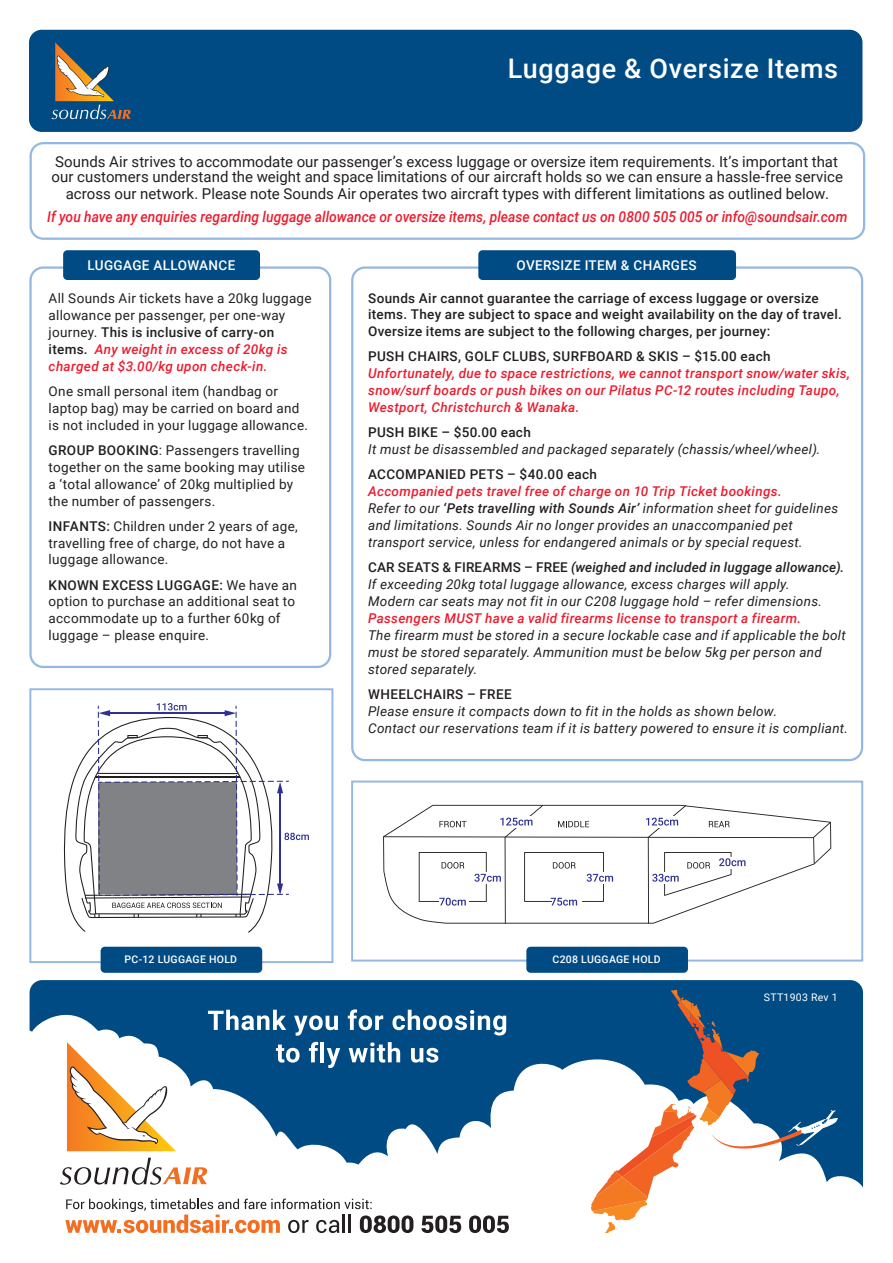
<style>
.page{position:relative;width:893px;height:1263px;background:#fff}
.page>*{position:absolute;margin:0;border:0;box-sizing:border-box;transform-origin:0 0}
.t1{font:500 27px "Roboto";letter-spacing:.025em;color:#fff}
.t2{font:15px/15px "Roboto";color:#231f20}
.t3{font:italic 500 15px "Roboto";letter-spacing:.005em;color:#ee1b2d;scale:.92 1}
.t4{font:italic 13.5px/17px "Roboto";letter-spacing:.02em;color:#231f20}
.t5{font:13.5px/17px "Roboto";letter-spacing:.02em;color:#231f20}
.t6{font:500 13.5px/17px "Roboto";letter-spacing:.025em;color:#231f20}
.t7{font:italic 500 13.5px/17px "Roboto";letter-spacing:.025em;color:#ee1b2d}
.t8{font:500 13.5px "Roboto";letter-spacing:.025em;color:#fff}
.t9{font:500 10.5px "Roboto";letter-spacing:.025em;color:#fff}
.t10{font:10.5px "Roboto";letter-spacing:.025em;color:#fff}
.s1{font-weight:500}
.s2{font-weight:500;font-style:italic;color:#ee1b2d}
.s3{font-weight:500;color:#ee1b2d}
.s4{font-weight:500;font-style:normal}
</style>
<div class="page">
<div style="left:29px;top:30px;width:833px;height:102px;background:#014b84;border-radius:13px"></div>
<svg style="left:51px;top:43px;width:80px;height:76px"></svg>
<div style="left:30px;top:980px;width:833px;height:249px;background:#014b84;border-radius:13px"></div>
<svg style="left:29px;top:1001px;width:835px;height:233px;fill:#fff"></svg>
<svg style="left:591px;top:989px;width:247px;height:244px"></svg>
<svg style="left:60px;top:1158px;width:148px;height:27px;background:#dfd3cc"></svg>
<svg style="left:67px;top:1042px;width:109px;height:109px;background:#ebcca8"></svg>
<svg style="left:421px;top:1215px;width:40px;height:18px"></svg>
<svg style="left:469px;top:1215px;width:40px;height:18px"></svg>
<svg style="left:65px;top:1198px;width:348px;height:35px;background:#ddcac0"></svg>
<svg style="left:208px;top:1010px;width:78px;height:20px"></svg>
<svg style="left:294px;top:1015px;width:44px;height:21px"></svg>
<svg style="left:348px;top:1009px;width:35px;height:21px"></svg>
<svg style="left:392px;top:1010px;width:114px;height:25px"></svg>
<svg style="left:276px;top:1044px;width:24px;height:18px"></svg>
<svg style="left:309px;top:1042px;width:9px;height:20px"></svg>
<hr style="left:321px;top:1042px;width:3px;height:20px;background:#fff">
<svg style="left:327px;top:1048px;width:13px;height:20px"></svg>
<svg style="left:349px;top:1042px;width:51px;height:20px"></svg>
<svg style="left:411px;top:1048px;width:27px;height:14px"></svg>
<div style="left:351px;top:266px;width:512px;height:495px;border:2px solid #94b8e1;border-radius:13px"></div>
<div style="left:29px;top:266px;width:302px;height:402px;border:2px solid #94b8e1;border-radius:13px"></div>
<div style="left:30px;top:142px;width:835px;height:98px;border:2px solid #94b8e1;border-radius:13px"></div>
<div style="left:63px;top:250px;width:197px;height:30px;background:#014b84;border-radius:4px"></div>
<div style="left:478px;top:250px;width:258px;height:30px;background:#014b84;border-radius:4px"></div>
<svg style="left:384px;top:805px;width:447px;height:119px"></svg>
<div style="left:351px;top:780px;width:512px;height:181px;border:2px solid #94b8e1"></div>
<div style="left:526px;top:947px;width:162px;height:26px;background:#014b84;border-radius:4px"></div>
<svg style="left:63px;top:775px;width:198px;height:158px"></svg>
<svg style="left:75px;top:703px;width:234px;height:215px"></svg>
<div style="left:29px;top:688px;width:304px;height:275px;border:2px solid #94b8e1"></div>
<div style="left:101px;top:947px;width:161px;height:26px;background:#014b84;border-radius:4px"></div>
<h1 class="t1" style="left:508px;top:49px;width:332px">Luggage &amp; Oversize Items</h1>
<p class="t2" style="left:52px;top:153px;width:793px">Sounds Air strives to accommodate our passenger’s excess luggage or oversize item requirements. It’s important that our customers understand the weight and space limitations of our aircraft holds so we can ensure a hassle-free service</p>
<p class="t2" style="left:66px;top:185px;width:765px">across our network. Please note Sounds Air operates two aircraft types with different limitations as outlined below.</p>
<p class="t3" style="left:47px;top:206px;width:871px">If you have any enquiries regarding luggage allowance or oversize items, please contact us on 0800 505 005 or info@soundsair.com</p>
<p class="t8" style="left:87px;top:256px;width:149px">LUGGAGE ALLOWANCE</p>
<p class="t8" style="left:517px;top:256px;width:181px">OVERSIZE ITEM &amp; CHARGES</p>
<p class="t5" style="left:49px;top:289px;width:265px">All Sounds Air tickets have a 20kg luggage allowance per passenger, per one-way journey. <span class="s1">This is inclusive of carry-on items.</span> <span class="s2">Any weight in excess of 20kg is charged at $3.00/kg upon check-in.</span></p>
<p class="t5" style="left:49px;top:382px;width:261px">One small personal item (handbag or laptop bag) may be carried on board and is not included in your luggage allowance.</p>
<p class="t5" style="left:49px;top:441px;width:258px"><span class="s1">GROUP BOOKING</span>: Passengers travelling together on the same booking may utilise a ‘total allowance’ of 20kg multiplied by the number of passengers.</p>
<p class="t5" style="left:49px;top:517px;width:251px"><span class="s1">INFANTS:</span> Children under 2 years of age, travelling free of charge, do not have a luggage allowance.</p>
<p class="t5" style="left:49px;top:576px;width:250px"><span class="s1">KNOWN EXCESS LUGGAGE:</span> We have an option to purchase an additional seat to accommodate up to a further 60kg of luggage – please enquire.</p>
<p class="t6" style="left:368px;top:289px;width:475px">Sounds Air cannot guarantee the carriage of excess luggage or oversize items. They are subject to space and weight availability on the day of travel.<br>Oversize items are subject to the following charges, per journey:</p>
<p class="t6" style="left:368px;top:348px;width:404px">PUSH CHAIRS, GOLF CLUBS, SURFBOARD &amp; SKIS – $15.00 each</p>
<p class="t7" style="left:368px;top:365px;width:483px">Unfortunately, due to space restrictions, we cannot transport snow/water skis, snow/surf boards or push bikes on our Pilatus PC-12 routes including Taupo,<br>Westport, Christchurch &amp; Wanaka.</p>
<p class="t6" style="left:368px;top:424px;width:164px">PUSH BIKE – $50.00 each</p>
<p class="t4" style="left:368px;top:441px;width:454px">It must be disassembled and packaged separately (chassis/wheel/wheel).</p>
<p class="t6" style="left:368px;top:466px;width:230px">ACCOMPANIED PETS – $40.00 each</p>
<p class="t4" style="left:368px;top:482px;width:472px"><span class="s3">Accompanied pets travel free of charge on 10 Trip Ticket bookings.<br></span>Refer to our <span class="s1">‘Pets travelling with Sounds Air’</span> information sheet for guidelines and limitations. Sounds Air no longer provides an unaccompanied pet transport service, unless for endangered animals or by special request.</p>
<p class="t4" style="left:368px;top:558px;width:478px"><span class="s4">CAR SEATS &amp; FIREARMS – FREE</span> <span class="s1">(weighed and included in luggage allowance).<br></span>If exceeding 20kg total luggage allowance, excess charges will apply.<br>Modern car seats may not fit in our C208 luggage hold – refer dimensions.</p>
<p class="t7" style="left:368px;top:609px;width:435px">Passengers MUST have a valid firearms license to transport a firearm.</p>
<p class="t4" style="left:368px;top:626px;width:479px">The firearm must be stored in a secure lockable case and if applicable the bolt must be stored separately. Ammunition must be below 5kg per person and stored separately.</p>
<p class="t6" style="left:368px;top:685px;width:145px">WHEELCHAIRS – FREE</p>
<p class="t4" style="left:368px;top:702px;width:481px">Please ensure it compacts down to fit in the holds as shown below.<br>Contact our reservations team if it is battery powered to ensure it is compliant.</p>
<p class="t9" style="left:125px;top:952px;width:114px">PC-12 LUGGAGE HOLD</p>
<p class="t9" style="left:553px;top:952px;width:110px">C208 LUGGAGE HOLD</p>
<p class="t10" style="left:764px;top:990px;width:75px">STT1903 Rev 1</p>
</div>
